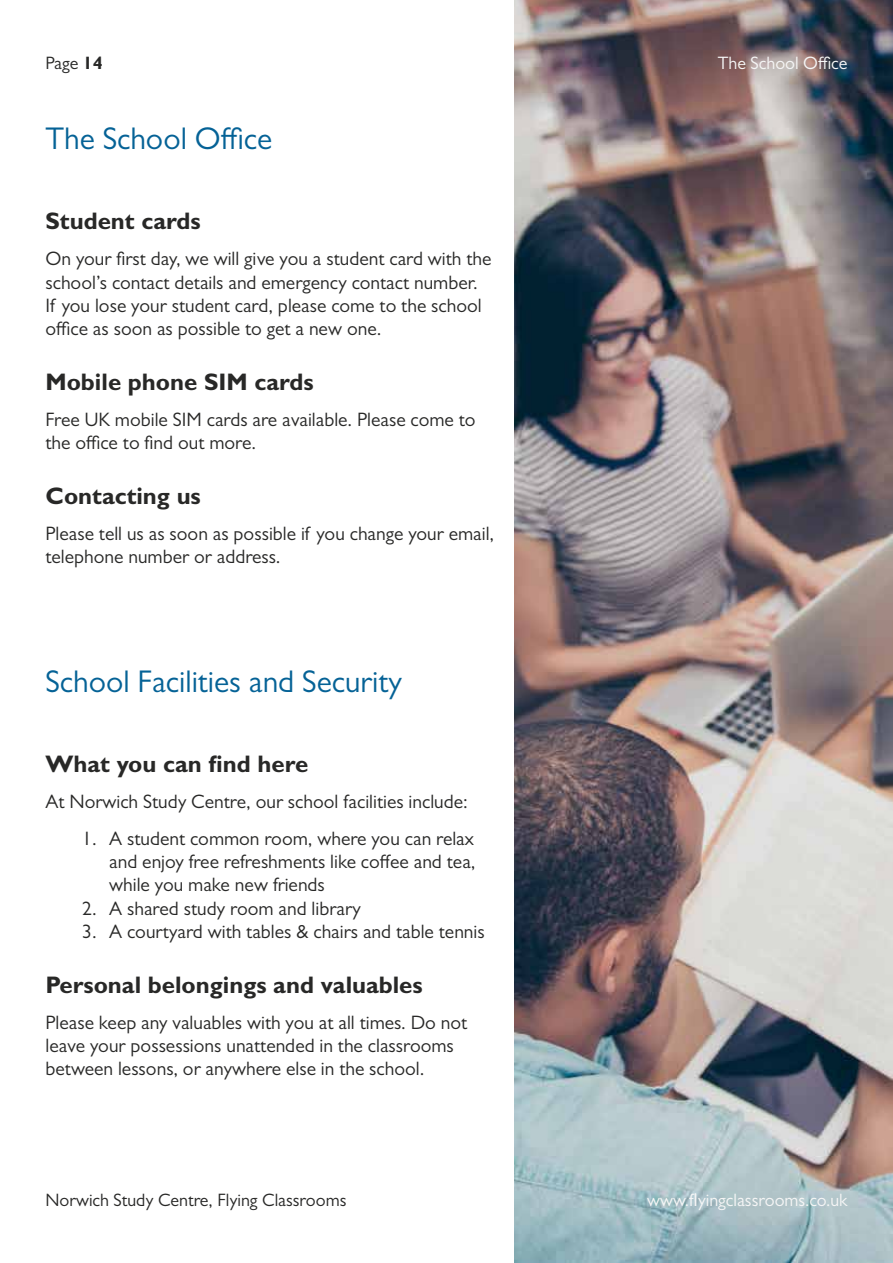
<style>
.page{position:relative;width:893px;height:1263px;background:#fff}
.page>*{position:absolute;margin:0;border:0;box-sizing:border-box;transform-origin:0 0}
.t1{font:31.5px "Gill Sans";color:#056296}
.t2{font:700 24px "Gill Sans Std";color:#282827}
.t3{font:19.5px/23.4px "Gill Sans";color:#282827}
.t4{font:18px "Gill Sans";color:#282827}
.t5{font:18px "Gill Sans";color:#f6f6f6}
.s1{font-family:"Gill Sans Std";font-weight:700}
</style>
<div class="page">
<img style="left:514px;top:0;width:379px;height:1263px">
<p class="t4" style="left:45px;top:53px;width:59px">Page <span class="s1">14</span></p>
<p class="t5" style="left:718px;top:53px;width:131px">The School Office</p>
<h1 class="t1" style="left:45px;top:120px;width:228px">The School Office</h1>
<p class="t2" style="left:45px;top:207px;width:157px">Student cards</p>
<p class="t3" style="left:45px;top:247px;width:447px">On your first day, we will give you a student card with the school’s contact details and emergency contact number.<br>If you lose your student card, please come to the school office as soon as possible to get a new one.</p>
<p class="t2" style="left:45px;top:367px;width:270px">Mobile phone SIM cards</p>
<p class="t3" style="left:45px;top:407px;width:432px">Free UK mobile SIM cards are available. Please come to the office to find out more.</p>
<p class="t2" style="left:45px;top:481px;width:157px">Contacting us</p>
<p class="t3" style="left:45px;top:521px;width:450px">Please tell us as soon as possible if you change your email, telephone number or address.</p>
<h1 class="t1" style="left:45px;top:664px;width:358px">School Facilities and Security</h1>
<p class="t2" style="left:45px;top:750px;width:264px">What you can find here</p>
<p class="t3" style="left:45px;top:790px;width:424px">At Norwich Study Centre, our school facilities include:</p>
<p class="t3" style="left:109px;top:826px;width:368px;text-align:justify;text-indent:-27px">1. A student common room, where you can relax and enjoy free refreshments like coffee and tea, while you make new friends</p>
<p class="t3" style="left:82px;top:896px;width:280px">2. A shared study room and library</p>
<p class="t3" style="left:82px;top:920px;width:404px">3. A courtyard with tables &amp; chairs and table tennis</p>
<p class="t2" style="left:45px;top:970px;width:379px">Personal belongings and valuables</p>
<p class="t3" style="left:45px;top:1010px;width:423px">Please keep any valuables with you at all times. Do not leave your possessions unattended in the classrooms between lessons, or anywhere else in the school.</p>
<p class="t4" style="left:45px;top:1189px;width:302px">Norwich Study Centre, Flying Classrooms</p>
<p class="t5" style="left:647px;top:1189px;width:202px">www.flyingclassrooms.co.uk</p>
</div>
